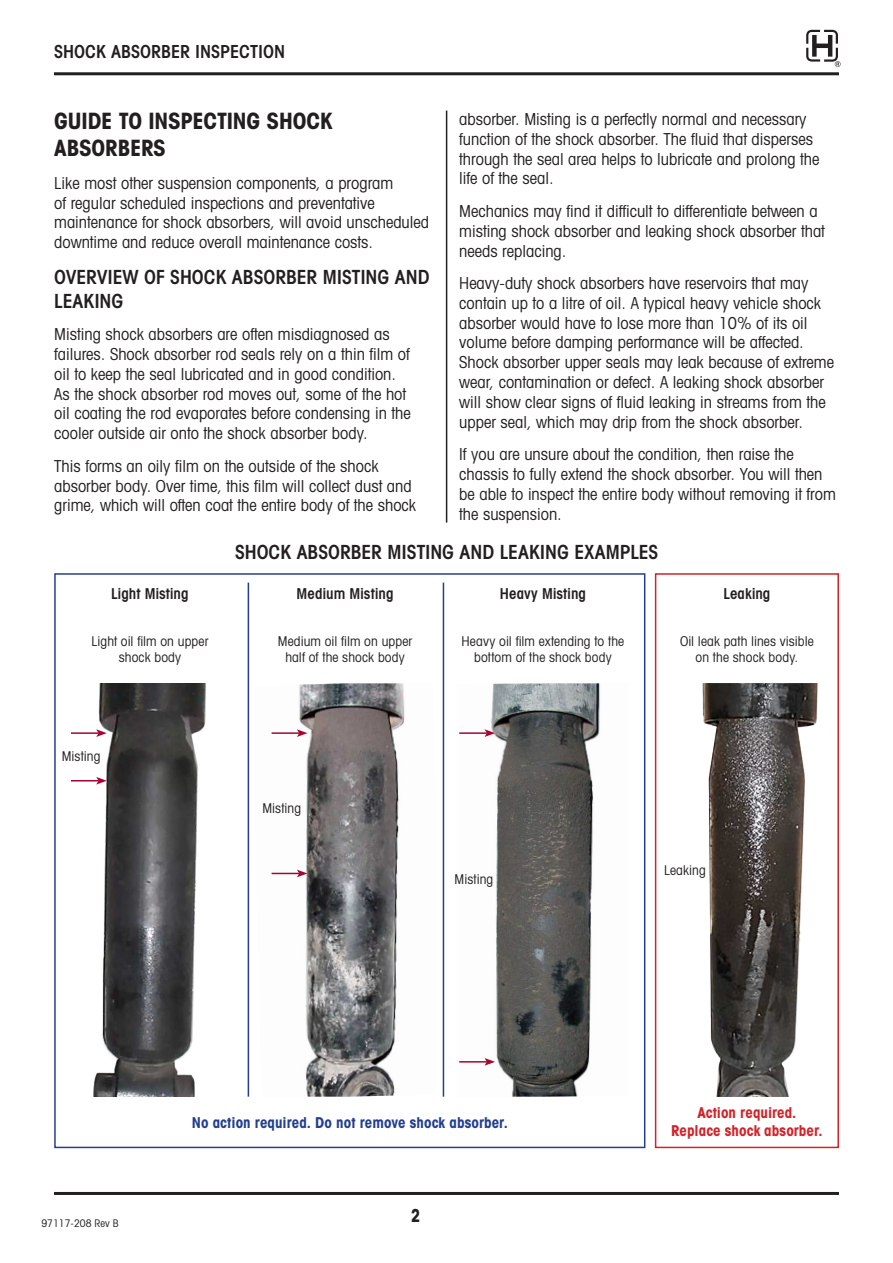
<style>
.page{position:relative;width:893px;height:1263px;background:#fff}
.page>*{position:absolute;margin:0;border:0;box-sizing:border-box;transform-origin:0 0}
.Heading_01{font:700 condensed 22.5px/27px "Avant Garde LT";letter-spacing:-.005em;color:#231f20}
.Heading_02{font:600 condensed 19.5px/23.4px "Avant Garde LT";color:#231f20}
.t1{font:600 condensed 18px "Avant Garde LT";color:#231f20}
.Paragraph_Text{font:700 condensed 18px "Avant Garde LT";color:#231f20;scale:.9 1}
.Paragraph_Text-2{font:condensed 16.5px/19.8px "Avant Garde LT";color:#231f20}
.Figure_Text{font:600 condensed 15px "Avant Garde LT";letter-spacing:.005em;color:#231f20}
.Figure_Text-2{font:700 condensed 15px "Avant Garde LT";letter-spacing:.005em;color:#253f8e}
.Figure_Text-3{font:700 condensed 15px/18px "Avant Garde LT";letter-spacing:.005em;color:#d1232a;text-align:center}
.Figure_Text-4{font:condensed 13.5px/16.2px "Avant Garde LT";letter-spacing:.01em;color:#231f20;text-align:center}
.t2{font:condensed 10.5px "Avant Garde LT";color:#231f20}
</style>
<div class="page">
<hr style="left:54px;top:72px;width:785px;height:3px;background:#231f20">
<hr style="left:54px;top:1192px;width:785px;height:3px;background:#231f20">
<svg style="left:806px;top:30px;width:34px;height:37px"></svg>
<img style="left:484px;top:683px;width:116px;height:414px">
<img style="left:702px;top:683px;width:116px;height:414px">
<img style="left:70px;top:683px;width:136px;height:414px">
<img style="left:271px;top:683px;width:134px;height:414px">
<hr style="left:446px;top:111px;width:1px;height:412px;background:#231f20">
<div style="left:54px;top:573px;width:591px;height:575px;border:2px solid #253f8e"></div>
<div style="left:655px;top:573px;width:184px;height:575px;border:2px solid #d1232a"></div>
<hr style="left:248px;top:583px;width:1px;height:514px;background:#253f8e">
<hr style="left:443px;top:583px;width:1px;height:514px;background:#253f8e">
<hr style="left:71px;top:732px;width:28px;height:2px;background:#a90332">
<svg style="left:96px;top:729px;width:11px;height:8px"></svg>
<hr style="left:272px;top:732px;width:27px;height:2px;background:#a90332">
<svg style="left:297px;top:729px;width:10px;height:8px"></svg>
<hr style="left:459px;top:732px;width:28px;height:2px;background:#a90332">
<svg style="left:485px;top:729px;width:10px;height:8px"></svg>
<svg style="left:71px;top:777px;width:36px;height:7px"></svg>
<svg style="left:272px;top:870px;width:35px;height:7px"></svg>
<svg style="left:459px;top:1058px;width:36px;height:8px"></svg>
<p class="t1" style="left:54px;top:40px;width:233px">SHOCK ABSORBER INSPECTION</p>
<p class="Heading_01" style="left:54px;top:107px;width:280px">GUIDE TO INSPECTING SHOCK<br>ABSORBERS</p>
<p class="Paragraph_Text-2" style="left:54px;top:173px;width:376px">Like most other suspension components, a program<br>of regular scheduled inspections and preventative maintenance for shock absorbers, will avoid unscheduled downtime and reduce overall maintenance costs.</p>
<p class="Heading_02" style="left:54px;top:265px;width:377px">OVERVIEW OF SHOCK ABSORBER MISTING AND<br>LEAKING</p>
<p class="Paragraph_Text-2" style="left:54px;top:324px;width:358px">Misting shock absorbers are often misdiagnosed as failures. Shock absorber rod seals rely on a thin film of oil to keep the seal lubricated and in good condition.<br>As the shock absorber rod moves out, some of the hot oil coating the rod evaporates before condensing in the cooler outside air onto the shock absorber body.</p>
<p class="Paragraph_Text-2" style="left:54px;top:456px;width:364px">This forms an oily film on the outside of the shock absorber body. Over time, this film will collect dust and grime, which will often coat the entire body of the shock</p>
<p class="Paragraph_Text-2" style="left:459px;top:109px;width:362px">absorber. Misting is a perfectly normal and necessary function of the shock absorber. The fluid that disperses through the seal area helps to lubricate and prolong the life of the seal.</p>
<p class="Paragraph_Text-2" style="left:459px;top:201px;width:367px">Mechanics may find it difficult to differentiate between a misting shock absorber and leaking shock absorber that needs replacing.</p>
<p class="Paragraph_Text-2" style="left:459px;top:273px;width:376px">Heavy-duty shock absorbers have reservoirs that may contain up to a litre of oil. A typical heavy vehicle shock absorber would have to lose more than 10% of its oil volume before damping performance will be affected.<br>Shock absorber upper seals may leak because of extreme wear, contamination or defect. A leaking shock absorber will show clear signs of fluid leaking in streams from the upper seal, which may drip from the shock absorber.</p>
<p class="Paragraph_Text-2" style="left:459px;top:444px;width:378px">If you are unsure about the condition, then raise the chassis to fully extend the shock absorber. You will then be able to inspect the entire body without removing it from the suspension.</p>
<p class="Heading_02" style="left:235px;top:540px;width:425px">SHOCK ABSORBER MISTING AND LEAKING EXAMPLES</p>
<p class="Figure_Text" style="left:111px;top:584px;width:79px">Light Misting</p>
<p class="Figure_Text-4" style="left:92px;top:633px;width:118px">Light oil film on upper shock body</p>
<p class="Figure_Text-4" style="left:62px;top:748px;width:40px">Misting</p>
<p class="Figure_Text" style="left:297px;top:584px;width:98px">Medium Misting</p>
<p class="Figure_Text-4" style="left:278px;top:633px;width:136px">Medium oil film on upper half of the shock body</p>
<p class="Figure_Text" style="left:500px;top:584px;width:88px">Heavy Misting</p>
<p class="Figure_Text" style="left:723px;top:584px;width:49px">Leaking</p>
<p class="Figure_Text-4" style="left:680px;top:633px;width:135px">Oil leak path lines visible on the shock body.</p>
<p class="Figure_Text-4" style="left:462px;top:633px;width:164px">Heavy oil film extending to the bottom of the shock body</p>
<p class="Figure_Text-4" style="left:263px;top:799px;width:40px">Misting</p>
<p class="Figure_Text-4" style="left:455px;top:870px;width:40px">Misting</p>
<p class="Figure_Text-4" style="left:664px;top:862px;width:43px">Leaking</p>
<p class="t2" style="left:41px;top:1217px;width:79px">97117-208 Rev B</p>
<p class="Figure_Text-2" style="left:192px;top:1113px;width:317px">No action required. Do not remove shock absorber.</p>
<p class="Figure_Text-3" style="left:671px;top:1103px;width:153px">Action required.<br>Replace shock absorber.</p>
<p class="Paragraph_Text" style="left:411px;top:1204px;width:12px">2</p>
</div>
